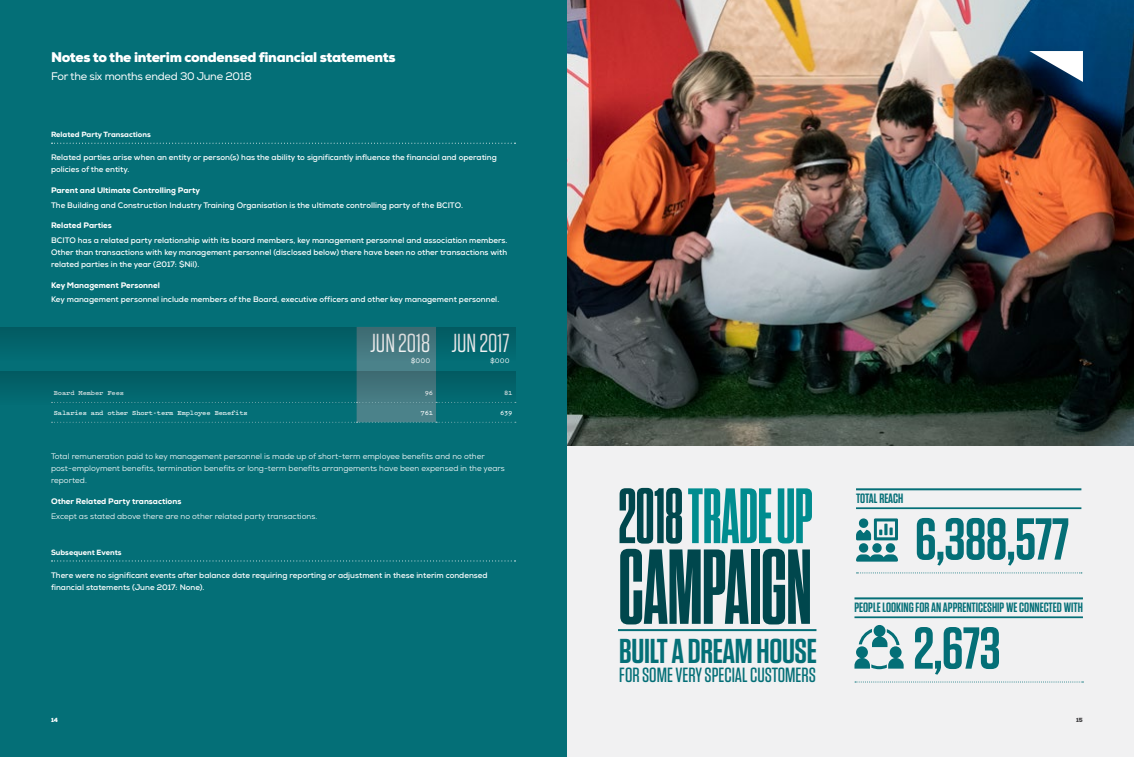
<style>
.page{position:relative;width:1134px;height:757px;background:#fff}
.page>*{position:absolute;margin:0;border:0;box-sizing:border-box;transform-origin:0 0}
.t1{font:700 106.2px "Tungsten Compressed";color:#00474d}
.t2{font:700 78.2px "Tungsten Compressed";color:#008c8f}
.t3{font:600 59px "Tungsten";letter-spacing:-.01em;color:#046f77}
.t4{font:600 34.5px "Tungsten";letter-spacing:-.01em;color:#046f77}
.t5{font:26px "Tungsten";color:#fff}
.t6{font:500 20.5px "Tungsten";color:#046f77}
.t7{font:900 14px "Nexa";letter-spacing:-.025em;color:#fff}
.t8{font:600 13.5px "Tungsten";color:#046f77}
.t9{font:11px "Nexa";letter-spacing:-.025em;color:#fff}
.t10{font:700 8px/12px "Nexa";color:#fff}
.t11{font:8px/12px "Nexa";color:#fff}
.t12{font:800 8px "Nexa";color:#fff}
.t13{font:500 8px "Pitch";color:#fff}
.t14{font:800 7.5px "Nexa";color:#fff}
.t15{font:600 7px "Pitch";letter-spacing:-.025em;color:#fff}
.t16{font:900 6px "Nexa";color:#fff}
.t17{font:900 6px "Nexa";color:#414042}
.s1{color:#00474d}
</style>
<div class="page">
<div style="left:0;top:0;width:567px;height:757px;background:#046f77"></div>
<div style="left:567px;top:0;width:567px;height:757px;background:#f1f1f2"></div>
<img style="left:567px;top:0;width:567px;height:445px">
<svg style="left:52px;top:143px;width:463px;height:1px"></svg>
<svg style="left:52px;top:560px;width:463px;height:1px"></svg>
<hr style="left:856px;top:488px;width:225px;height:2px;background:#046f77">
<hr style="left:856px;top:507px;width:225px;height:2px;background:#046f77">
<svg style="left:856px;top:572px;width:226px;height:1px"></svg>
<hr style="left:854px;top:597px;width:229px;height:2px;background:#046f77">
<hr style="left:854px;top:616px;width:229px;height:2px;background:#046f77">
<svg style="left:855px;top:681px;width:228px;height:1px"></svg>
<svg style="left:856px;top:518px;width:42px;height:44px"></svg>
<svg style="left:854px;top:625px;width:50px;height:44px"></svg>
<hr style="left:618px;top:629px;width:198px;height:2px;background:#046f77">
<svg style="left:1029px;top:51px;width:54px;height:31px"></svg>
<svg style="left:0;top:327px;width:516px;height:44px"></svg>
<svg style="left:0;top:371px;width:516px;height:52px"></svg>
<h3 class="t7" style="left:51px;top:48px;width:346px">Notes to the interim condensed financial statements</h3>
<h3 class="t9" style="left:51px;top:69px;width:202px">For the six months ended 30 June 2018</h3>
<p class="t14" style="left:51px;top:130px;width:101px">Related Party Transactions</p>
<p class="t10" style="left:51px;top:152px;width:447px">Related parties arise when an entity or person(s) has the ability to significantly influence the financial and operating policies of the entity.</p>
<p class="t12" style="left:51px;top:185px;width:151px">Parent and Ultimate Controlling Party</p>
<p class="t10" style="left:51px;top:199px;width:413px">The Building and Construction Industry Training Organisation is the ultimate controlling party of the BCITO.</p>
<p class="t12" style="left:51px;top:220px;width:62px">Related Parties</p>
<p class="t10" style="left:51px;top:234px;width:458px;text-align:justify">BCITO has a related party relationship with its board members, key management personnel and association members.<br>Other than transactions with key management personnel (disclosed below) there have been no other transactions with related parties in the year (2017: $Nil).</p>
<p class="t12" style="left:51px;top:280px;width:110px">Key Management Personnel</p>
<p class="t10" style="left:51px;top:294px;width:450px">Key management personnel include members of the Board, executive officers and other key management personnel.</p>
<h3 class="t5" style="left:370px;top:330px;width:62px">JUN 2018</h3>
<p class="t13" style="left:411px;top:355px;width:21px">$000</p>
<h3 class="t5" style="left:451px;top:330px;width:60px">JUN 2017</h3>
<p class="t13" style="left:490px;top:355px;width:21px">$000</p>
<p class="t15" style="left:54px;top:388px;width:72px">Board Member Fees</p>
<p class="t15" style="left:425px;top:388px;width:10px">96</p>
<p class="t15" style="left:504px;top:388px;width:10px">81</p>
<p class="t15" style="left:54px;top:408px;width:195px">Salaries and other Short-term Employee Benefits</p>
<p class="t15" style="left:421px;top:408px;width:14px">761</p>
<p class="t15" style="left:500px;top:408px;width:14px">639</p>
<p class="t11" style="left:51px;top:450px;width:455px">Total remuneration paid to key management personnel is made up of short-term employee benefits and no other post-employment benefits, termination benefits or long-term benefits arrangements have been expensed in the years reported.</p>
<p class="t12" style="left:51px;top:496px;width:132px">Other Related Party transactions</p>
<p class="t11" style="left:51px;top:510px;width:268px">Except as stated above there are no other related party transactions.</p>
<p class="t14" style="left:51px;top:547px;width:72px">Subsequent Events</p>
<p class="t10" style="left:51px;top:569px;width:438px">There were no significant events after balance date requiring reporting or adjustment in these interim condensed financial statements (June 2017: None).</p>
<h2 class="t2" style="left:619px;top:480px;width:195px"><span class="s1">2018</span> TRADE UP</h2>
<h1 class="t1" style="left:619px;top:538px;width:194px">CAMPAIGN</h1>
<h3 class="t4" style="left:619px;top:632px;width:199px">BUILT A DREAM HOUSE</h3>
<h3 class="t6" style="left:619px;top:664px;width:198px">FOR SOME VERY SPECIAL CUSTOMERS</h3>
<h3 class="t8" style="left:856px;top:491px;width:49px">TOTAL REACH</h3>
<h3 class="t3" style="left:915px;top:508px;width:156px">6,388,577</h3>
<h3 class="t8" style="left:854px;top:600px;width:230px">PEOPLE LOOKING FOR AN APPRENTICESHIP WE CONNECTED WITH</h3>
<h3 class="t3" style="left:913px;top:617px;width:89px">2,673</h3>
<p class="t16" style="left:51px;top:716px;width:8px">14</p>
<p class="t17" style="left:1076px;top:716px;width:8px">15</p>
</div>
